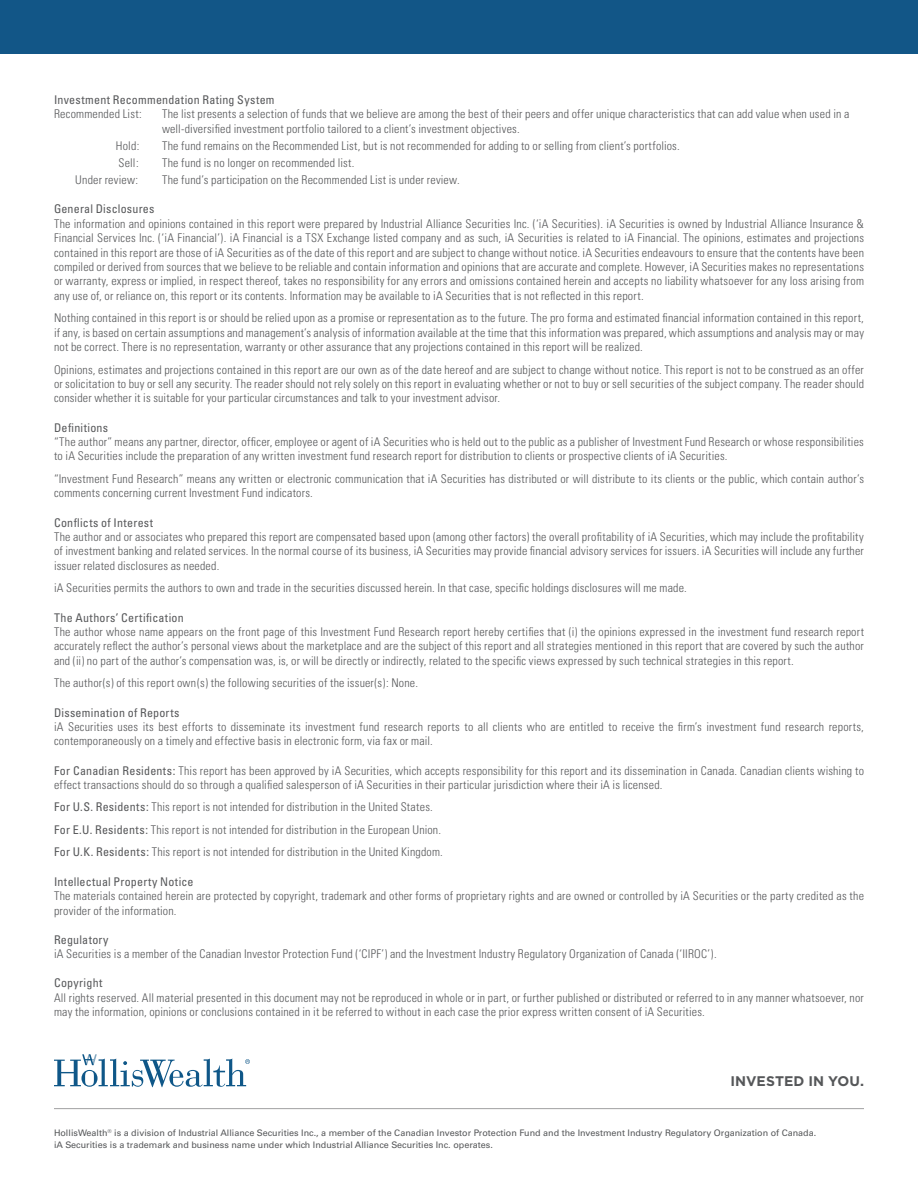
<style>
.page{position:relative;width:918px;height:1188px;background:#fff}
.page>*{position:absolute;margin:0;border:0;box-sizing:border-box;transform-origin:0 0}
.Headlines{font:700 13.95px "Gotham";letter-spacing:.005em;color:#555759}
.iA_Body_Copy{font:300 condensed 12px/14.4px "Univers";letter-spacing:.015em;color:#57585a}
.iA_Body_Copy-2{font:condensed 12px "Univers";letter-spacing:.02em;color:#57585a}
.iA_Body_Copy-3{font:9px/12px "Univers";color:#555759}
.s1{font-weight:400}
</style>
<div class="page">
<hr style="left:54px;top:1108px;width:810px;height:1px;background:#aaabac">
<svg style="left:54px;top:1054px;width:196px;height:33px"></svg>
<div style="left:0;top:0;width:918px;height:54px;background:#125687"></div>
<p class="iA_Body_Copy-2" style="left:54px;top:92px;width:222px">Investment Recommendation Rating System</p>
<p class="iA_Body_Copy" style="left:54px;top:107px;width:89px">Recommended List:</p>
<p class="iA_Body_Copy" style="left:162px;top:107px;width:689px">The list presents a selection of funds that we believe are among the best of their peers and offer unique characteristics that can add value when used in a well-diversified investment portfolio tailored to a client’s investment objectives.</p>
<p class="iA_Body_Copy" style="left:116px;top:139px;width:25px">Hold:</p>
<p class="iA_Body_Copy" style="left:162px;top:139px;width:519px">The fund remains on the Recommended List, but is not recommended for adding to or selling from client’s portfolios.</p>
<p class="iA_Body_Copy" style="left:119px;top:156px;width:22px">Sell:</p>
<p class="iA_Body_Copy" style="left:162px;top:156px;width:194px">The fund is no longer on recommended list.</p>
<p class="iA_Body_Copy" style="left:75px;top:173px;width:64px">Under review:</p>
<p class="iA_Body_Copy" style="left:162px;top:173px;width:299px">The fund’s participation on the Recommended List is under review.</p>
<p class="iA_Body_Copy-2" style="left:54px;top:202px;width:102px">General Disclosures</p>
<p class="iA_Body_Copy" style="left:54px;top:216px;width:812px;text-align:justify">The information and opinions contained in this report were prepared by Industrial Alliance Securities Inc. (‘iA Securities). iA Securities is owned by Industrial Alliance Insurance &amp; Financial Services Inc. (‘iA Financial’). iA Financial is a TSX Exchange listed company and as such, iA Securities is related to iA Financial. The opinions, estimates and projections contained in this report are those of iA Securities as of the date of this report and are subject to change without notice. iA Securities endeavours to ensure that the contents have been compiled or derived from sources that we believe to be reliable and contain information and opinions that are accurate and complete. However, iA Securities makes no representations or warranty, express or implied, in respect thereof, takes no responsibility for any errors and omissions contained herein and accepts no liability whatsoever for any loss arising from any use of, or reliance on, this report or its contents. Information may be available to iA Securities that is not reflected in this report.</p>
<p class="iA_Body_Copy" style="left:54px;top:311px;width:812px;text-align:justify">Nothing contained in this report is or should be relied upon as a promise or representation as to the future. The pro forma and estimated financial information contained in this report, if any, is based on certain assumptions and management’s analysis of information available at the time that this information was prepared, which assumptions and analysis may or may not be correct. There is no representation, warranty or other assurance that any projections contained in this report will be realized.</p>
<p class="iA_Body_Copy" style="left:54px;top:362px;width:812px;text-align:justify">Opinions, estimates and projections contained in this report are our own as of the date hereof and are subject to change without notice. This report is not to be construed as an offer or solicitation to buy or sell any security. The reader should not rely solely on this report in evaluating whether or not to buy or sell securities of the subject company. The reader should consider whether it is suitable for your particular circumstances and talk to your investment advisor.</p>
<p class="iA_Body_Copy-2" style="left:54px;top:420px;width:56px">Definitions</p>
<p class="iA_Body_Copy" style="left:54px;top:435px;width:811px">“The author” means any partner, director, officer, employee or agent of iA Securities who is held out to the public as a publisher of Investment Fund Research or whose responsibilities to iA Securities include the preparation of any written investment fund research report for distribution to clients or prospective clients of iA Securities.</p>
<p class="iA_Body_Copy" style="left:54px;top:472px;width:812px">“Investment Fund Research” means any written or electronic communication that iA Securities has distributed or will distribute to its clients or the public, which contain author’s comments concerning current Investment Fund indicators.</p>
<p class="iA_Body_Copy-2" style="left:54px;top:515px;width:101px">Conflicts of Interest</p>
<p class="iA_Body_Copy" style="left:54px;top:530px;width:811px;text-align:justify">The author and or associates who prepared this report are compensated based upon (among other factors) the overall profitability of iA Securities, which may include the profitability of investment banking and related services. In the normal course of its business, iA Securities may provide financial advisory services for issuers. iA Securities will include any further issuer related disclosures as needed.</p>
<p class="iA_Body_Copy" style="left:54px;top:581px;width:634px">iA Securities permits the authors to own and trade in the securities discussed herein. In that case, specific holdings disclosures will me made.</p>
<p class="iA_Body_Copy-2" style="left:54px;top:610px;width:131px">The Authors’ Certification</p>
<p class="iA_Body_Copy" style="left:54px;top:625px;width:812px;text-align:justify">The author whose name appears on the front page of this Investment Fund Research report hereby certifies that (i) the opinions expressed in the investment fund research report accurately reflect the author’s personal views about the marketplace and are the subject of this report and all strategies mentioned in this report that are covered by such the author and (ii) no part of the author’s compensation was, is, or will be directly or indirectly, related to the specific views expressed by such technical strategies in this report.</p>
<p class="iA_Body_Copy" style="left:54px;top:676px;width:366px">The author(s) of this report own(s) the following securities of the issuer(s): None.</p>
<p class="iA_Body_Copy-2" style="left:54px;top:705px;width:127px">Dissemination of Reports</p>
<p class="iA_Body_Copy" style="left:54px;top:720px;width:811px">iA Securities uses its best efforts to disseminate its investment fund research reports to all clients who are entitled to receive the firm’s investment fund research reports, contemporaneously on a timely and effective basis in electronic form, via fax or mail.</p>
<p class="iA_Body_Copy" style="left:54px;top:763px;width:812px"><span class="s1">For Canadian Residents:</span> This report has been approved by iA Securities, which accepts responsibility for this report and its dissemination in Canada. Canadian clients wishing to effect transactions should do so through a qualified salesperson of iA Securities in their particular jurisdiction where their iA is licensed.</p>
<p class="iA_Body_Copy" style="left:54px;top:800px;width:380px"><span class="s1">For U.S. Residents:</span> This report is not intended for distribution in the United States.</p>
<p class="iA_Body_Copy" style="left:54px;top:823px;width:389px"><span class="s1">For E.U. Residents:</span> This report is not intended for distribution in the European Union.</p>
<p class="iA_Body_Copy" style="left:54px;top:845px;width:390px"><span class="s1">For U.K. Residents:</span> This report is not intended for distribution in the United Kingdom.</p>
<p class="iA_Body_Copy-2" style="left:54px;top:874px;width:141px">Intellectual Property Notice</p>
<p class="iA_Body_Copy" style="left:54px;top:889px;width:812px">The materials contained herein are protected by copyright, trademark and other forms of proprietary rights and are owned or controlled by iA Securities or the party credited as the provider of the information.</p>
<p class="iA_Body_Copy-2" style="left:54px;top:932px;width:56px">Regulatory</p>
<p class="iA_Body_Copy" style="left:54px;top:947px;width:664px">iA Securities is a member of the Canadian Investor Protection Fund (‘CIPF’) and the Investment Industry Regulatory Organization of Canada (‘IIROC’).</p>
<p class="iA_Body_Copy-2" style="left:54px;top:976px;width:50px">Copyright</p>
<p class="iA_Body_Copy" style="left:54px;top:990px;width:811px">All rights reserved. All material presented in this document may not be reproduced in whole or in part, or further published or distributed or referred to in any manner whatsoever, nor may the information, opinions or conclusions contained in it be referred to without in each case the prior express written consent of iA Securities.</p>
<p class="Headlines" style="left:730px;top:1073px;width:135px">INVESTED IN YOU.</p>
<p class="iA_Body_Copy-3" style="left:54px;top:1126px;width:764px">HollisWealth<sup>®</sup> is a division of Industrial Alliance Securities Inc., a member of the Canadian Investor Protection Fund and the Investment Industry Regulatory Organization of Canada. iA Securities is a trademark and business name under which Industrial Alliance Securities Inc. operates.</p>
</div>
